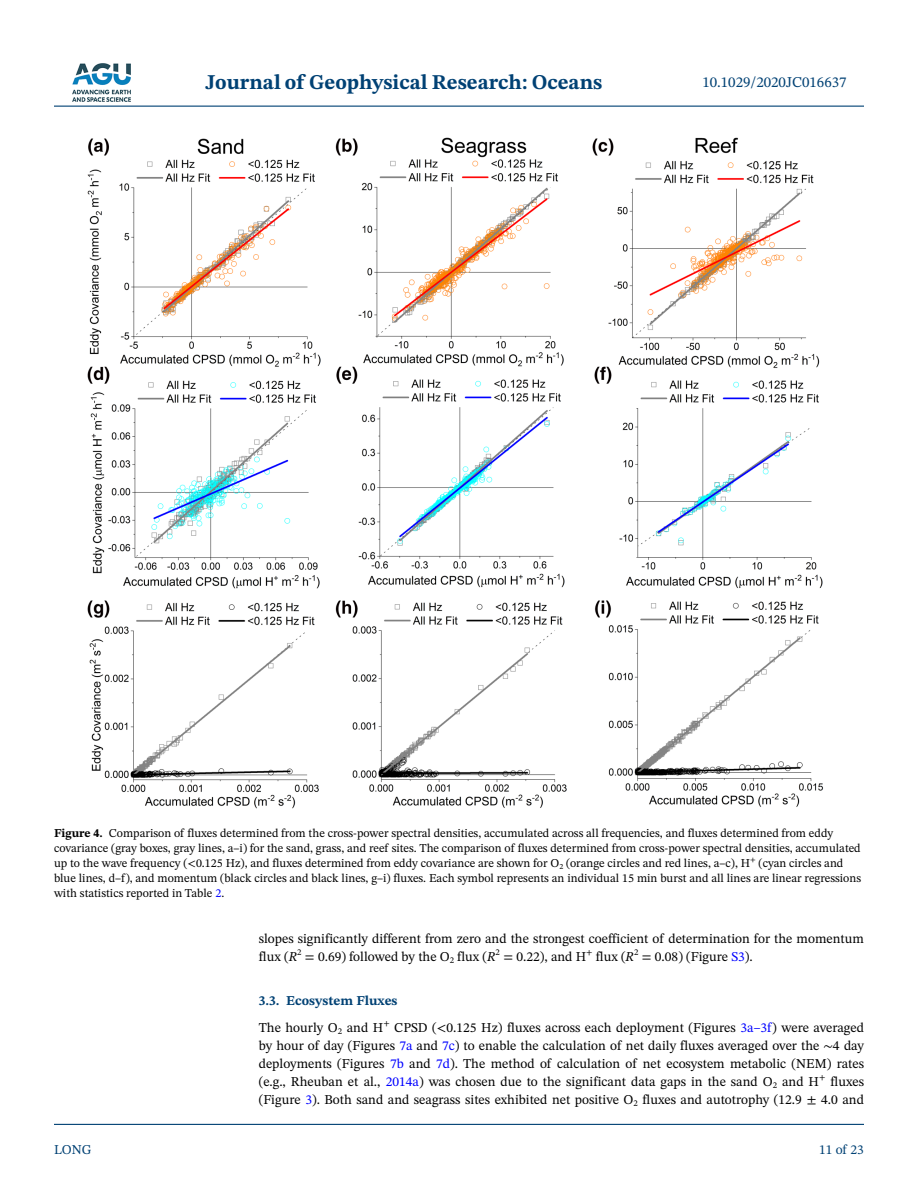
<style>
.page{position:relative;width:918px;height:1188px;background:#fff}
.page>*{position:absolute;margin:0;border:0;box-sizing:border-box;transform-origin:0 0}
.t1{font:700 21px "STIX Two Text";color:#004174}
.t2{font:15px "STIX Two Text";color:#004174}
.t3{font:13.5px/18px "STIX Two Text";color:#000}
.t4{font:700 13.5px/27px "STIX Two Text";color:#004174}
.t5{font:13.5px "STIX Two Text";color:#004174}
.t6{font:12px/15px "STIX Two Text";color:#000}
.t7{font:8.7px "STIX Two Text";color:#000}
.t8{font:7.8px "STIX Two Text";color:#000}
.s1{font-weight:700}
.s2{color:#00f}
.s3{font-style:italic}
.s4{font-weight:400;color:#000}
.s5{font-family:"STIX Two Math"}
</style>
<div class="page">
<hr style="left:54px;top:106px;width:810px;height:1px;background:#004174">
<hr style="left:54px;top:1124px;width:810px;height:1px;background:#004174">
<img style="left:72px;top:63px;width:59px;height:39px">
<img style="left:88px;top:137px;width:735px;height:671px">
<h1 class="t1" style="left:206px;top:67px;width:398px">Journal of Geophysical Research: Oceans</h1>
<p class="t2" style="left:702px;top:72px;width:146px">10.1029/2020JC016637</p>
<p class="t6" style="left:54px;top:825px;width:808px"><span class="s1">Figure 4.</span> Comparison of fluxes determined from the cross-power spectral densities, accumulated across all frequencies, and fluxes determined from eddy covariance (gray boxes, gray lines, a–i) for the sand, grass, and reef sites. The comparison of fluxes determined from cross-power spectral densities, accumulated up to the wave frequency (&lt;0.125 Hz), and fluxes determined from eddy covariance are shown for O<sub>2</sub> (orange circles and red lines, a–c), H</p>
<p class="t8" style="left:750px;top:853px;width:7px">+</p>
<p class="t6" style="left:54px;top:855px;width:809px;text-indent:705px">(cyan circles and blue lines, d–f), and momentum (black circles and black lines, g–i) fluxes. Each symbol represents an individual 15 min burst and all lines are linear regressions with statistics reported in Table <span class="s2">2</span>.</p>
<p class="t3" style="left:259px;top:930px;width:607px">slopes significantly different from zero and the strongest coefficient of determination for the momentum flux (<span class="s3">R</span><sup>2</sup> = 0.69) followed by the O<sub>2</sub> flux (<span class="s3">R</span></p>
<p class="t7" style="left:496px;top:946px;width:6px">2</p>
<p class="t3" style="left:503px;top:948px;width:84px">= 0.22), and H</p>
<p class="t7" style="left:586px;top:946px;width:8px">+</p>
<p class="t3" style="left:596px;top:948px;width:40px">flux (<span class="s3">R</span></p>
<p class="t7" style="left:634px;top:946px;width:6px">2</p>
<p class="t3" style="left:642px;top:948px;width:113px">= 0.08) (Figure <span class="s2">S3</span>).</p>
<p class="t5" style="left:54px;top:1140px;width:39px">LONG</p>
<p class="t4" style="left:259px;top:987px;width:140px">3.3. Ecosystem Fluxes<br><span class="s4">The hourly O</span><sub>2</sub> <span class="s4">and H</span></p>
<p class="t7" style="left:383px;top:1017px;width:8px">+</p>
<p class="t3" style="left:259px;top:1018px;width:607px;text-align:justify;text-indent:136px">CPSD (&lt;0.125 Hz) fluxes across each deployment (Figures <span class="s2">3a–3f</span>) were averaged by hour of day (Figures <span class="s2">7a</span> and <span class="s2">7c</span>) to enable the calculation of net daily fluxes averaged over the <span class="s5">∼</span>4 day deployments (Figures <span class="s2">7b</span> and <span class="s2">7d</span>). The method of calculation of net ecosystem metabolic (NEM) rates (e.g., Rheuban et al., <span class="s2">2014a</span>) was chosen due to the significant data gaps in the sand O<sub>2</sub> and H</p>
<p class="t7" style="left:819px;top:1071px;width:8px">+</p>
<p class="t3" style="left:259px;top:1072px;width:607px;text-align:right">fluxes<br>(Figure <span class="s2">3</span>). Both sand and seagrass sites exhibited net positive O<sub>2</sub> fluxes and autotrophy (12.9 ± 4.0 and</p>
<p class="t5" style="left:819px;top:1140px;width:46px">11 of 23</p>
</div>
